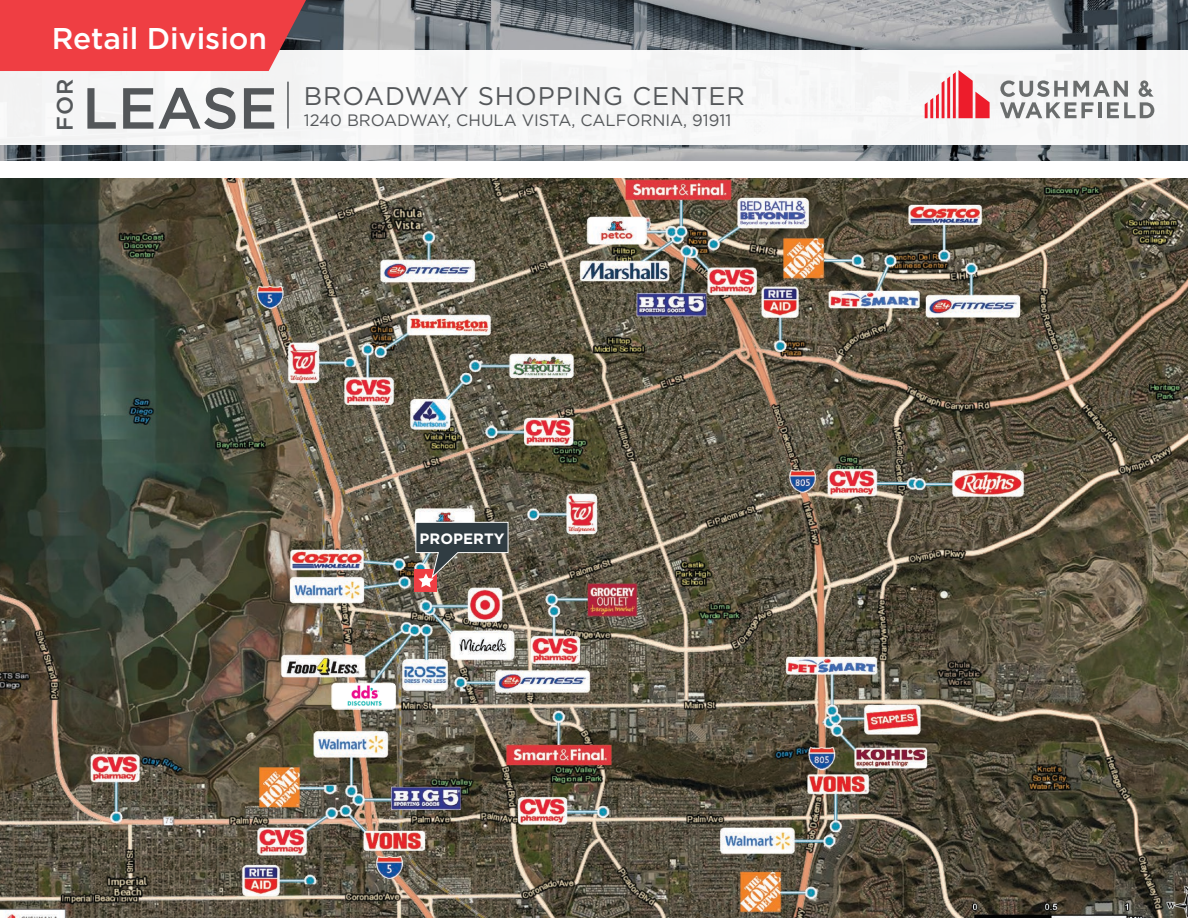
<style>
.page{position:relative;width:1188px;height:918px;background:#fff}
.page>*{position:absolute;margin:0;border:0;box-sizing:border-box;transform-origin:0 0}
.t1{font:500 57.75px "Gotham";color:#54575a}
.t2{font:500 30px "Gotham";color:#fff}
.t3{font:25.5px "Gotham";letter-spacing:.035em;color:#54575a}
.t4{font:500 22.5px "Gotham";color:#54575a}
.t5{font:16.5px "Gotham";color:#54575a}
.t6{font:700 15px "Gotham";color:#fff}
</style>
<div class="page">
<img style="left:0;top:0;width:1188px;height:160px">
<div style="left:0;top:51px;width:1188px;height:94px;background:#f6f6f7"></div>
<hr style="left:287px;top:82px;width:2px;height:46px;background:#54575a">
<svg style="left:0;top:0;width:346px;height:71px;background:#dc4a4f"></svg>
<svg style="left:925px;top:70px;width:65px;height:48px"></svg>
<svg style="left:1000px;top:80px;width:154px;height:38px"></svg>
<img style="left:0;top:178px;width:1188px;height:740px">
<div style="left:415px;top:569px;width:22px;height:23px;background:#ef3e43"></div>
<svg style="left:415px;top:522px;width:94px;height:65px;background:#5b5754"></svg>
<div style="left:334px;top:684px;width:61px;height:23px;background:#fff"></div>
<img style="left:347px;top:685px;width:35px;height:21px">
<h2 class="t2" style="left:52px;top:19px;width:217px">Retail Division</h2>
<h3 class="t4" style="left:50px;top:131px;width:53px;rotate:-90deg">FOR</h3>
<h1 class="t1" style="left:82px;top:70px;width:197px">LEASE</h1>
<h3 class="t3" style="left:304px;top:79px;width:443px">BROADWAY SHOPPING CENTER</h3>
<p class="t5" style="left:304px;top:109px;width:429px">1240 BROADWAY, CHULA VISTA, CALFORNIA, 91911</p>
<p class="t6" style="left:419px;top:529px;width:86px">PROPERTY</p>
</div>
